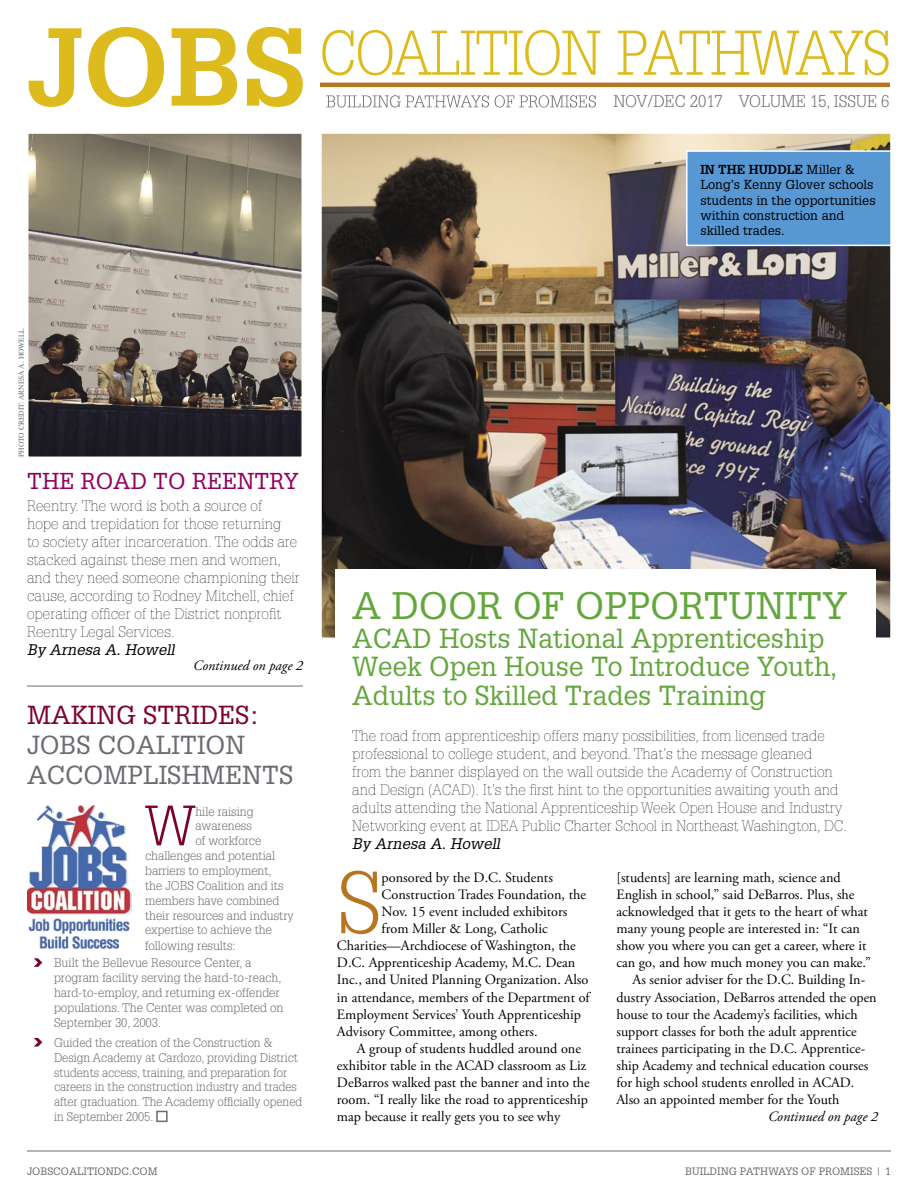
<style>
.page{position:relative;width:918px;height:1188px;background:#fff}
.page>*{position:absolute;margin:0;border:0;box-sizing:border-box;transform-origin:0 0}
.body_text{font:300 85.95px "Glypha LT Std";color:#b77520}
.Strides__body_text{font:300 55.5px "Glypha LT Std";color:#7c002f}
.t1{font:37.5px "Glypha LT Std";color:#63a63c}
.t2{font:27px/28.5px "Glypha LT Std";color:#63a63c}
.t3{font:25.5px "Glypha LT Std";color:#696c70}
.t4{font:25.5px "Glypha LT Std";color:#7c002f}
.t5{font:22.5px "Glypha LT Std";color:#92005e}
.t6{font:300 16.5px "Glypha LT Std";color:#696c70}
.t7{font:100 15px/18px "Glypha LT Std";color:#000}
.t8{font:italic 15px "Glypha LT Std";color:#000}
.body_text-2{font:14.25px/17.1px "Adobe Garamond Pro";color:#000}
.Continued_on{font:italic 14.25px "Adobe Garamond Pro";color:#000}
.t9{font:12.75px/15.3px "Glypha LT Std";color:#000}
.Strides__hanging_indent{font:300 12.3px/14.9px "Glypha LT Std";color:#696c70}
.Strides__body_text-2{font:300 12.3px "Glypha LT Std";color:#696c70}
.footer_right{font:10.5px "Glypha LT Std";color:#696c70}
.t10{font:7.5px "Times";color:#696c70}
.s1{font-weight:700}
</style>
<div class="page">
<img style="left:323px;top:135px;width:566px;height:501px">
<hr style="left:27px;top:1151px;width:864px;height:1px;background:#696c70">
<svg style="left:618px;top:30px;width:271px;height:45px"></svg>
<svg style="left:28px;top:28px;width:53px;height:79px"></svg>
<svg style="left:88px;top:27px;width:76px;height:80px"></svg>
<svg style="left:172px;top:28px;width:65px;height:78px"></svg>
<svg style="left:247px;top:27px;width:56px;height:80px"></svg>
<svg style="left:322px;top:30px;width:278px;height:45px"></svg>
<svg style="left:326px;top:95px;width:163px;height:12px"></svg>
<svg style="left:495px;top:95px;width:101px;height:12px"></svg>
<hr style="left:320px;top:83px;width:570px;height:4px;background:#b77520">
<svg style="left:34px;top:958px;width:8px;height:9px"></svg>
<svg style="left:34px;top:1038px;width:8px;height:9px"></svg>
<div style="left:156px;top:1111px;width:12px;height:11px;border:2px solid #696c70"></div>
<img style="left:27px;top:806px;width:105px;height:144px">
<hr style="left:27px;top:686px;width:276px;height:1px;background:#696c70">
<div style="left:335px;top:569px;width:541px;height:167px;background:#fff"></div>
<div style="left:687px;top:151px;width:204px;height:94px;background:#5798d4"></div>
<div style="left:686px;top:150px;width:206px;height:96px;border:2px solid #fff"></div>
<img style="left:30px;top:135px;width:270px;height:320px">
<div style="left:27px;top:132px;width:276px;height:326px;border:2px solid #fff"></div>
<p class="t6" style="left:613px;top:92px;width:278px">NOV/DEC 2017 VOLUME 15, ISSUE 6</p>
<p class="t9" style="left:700px;top:162px;width:177px"><span class="s1">IN THE HUDDLE</span> Miller &amp;<br>Long’s Kenny Glover schools students in the opportunities within construction and skilled trades.</p>
<p class="t10" style="left:17px;top:457px;width:130px;rotate:-90deg">PHOTO CREDIT: ARNESA A. HOWELL</p>
<p class="t5" style="left:27px;top:467px;width:273px">THE ROAD TO REENTRY</p>
<p class="t7" style="left:27px;top:497px;width:274px">Reentry. The word is both a source of<br>hope and trepidation for those returning<br>to society after incarceration. The odds are stacked against these men and women, and they need someone championing their cause, according to Rodney Mitchell, chief operating officer of the District nonprofit Reentry Legal Services.</p>
<p class="t8" style="left:27px;top:640px;width:149px">By Arnesa A. Howell</p>
<p class="Continued_on" style="left:193px;top:657px;width:111px">Continued on page 2</p>
<p class="t4" style="left:27px;top:699px;width:234px">MAKING STRIDES:</p>
<p class="t3" style="left:27px;top:729px;width:220px">JOBS COALITION</p>
<p class="t3" style="left:27px;top:759px;width:268px">ACCOMPLISHMENTS</p>
<p class="Strides__body_text" style="left:145px;top:794px;width:52px">W</p>
<p class="Strides__body_text-2" style="left:195px;top:804px;width:60px">hile raising</p>
<p class="Strides__body_text-2" style="left:195px;top:819px;width:58px">awareness</p>
<p class="Strides__body_text-2" style="left:195px;top:834px;width:67px">of workforce</p>
<p class="Strides__body_text-2" style="left:145px;top:849px;width:131px">challenges and potential</p>
<p class="Strides__body_text-2" style="left:145px;top:864px;width:128px">barriers to employment,</p>
<p class="Strides__body_text-2" style="left:145px;top:879px;width:140px">the JOBS Coalition and its</p>
<p class="Strides__body_text-2" style="left:145px;top:893px;width:136px">members have combined</p>
<p class="Strides__body_text-2" style="left:145px;top:908px;width:150px">their resources and industry</p>
<p class="Strides__body_text-2" style="left:145px;top:923px;width:128px">expertise to achieve the</p>
<p class="Strides__body_text-2" style="left:145px;top:938px;width:92px">following results:</p>
<p class="Strides__hanging_indent" style="left:54px;top:956px;width:231px">Built the Bellevue Resource Center, a program facility serving the hard-to-reach, hard-to-employ, and returning ex-offender populations. The Center was completed on September 30, 2003.</p>
<p class="Strides__hanging_indent" style="left:54px;top:1035px;width:250px">Guided the creation of the Construction &amp; Design Academy at Cardozo, providing District students access, training, and preparation for careers in the construction industry and trades after graduation. The Academy officially opened in September 2005.</p>
<p class="footer_right" style="left:27px;top:1164px;width:132px">JOBSCOALITIONDC.COM</p>
<p class="t1" style="left:352px;top:583px;width:497px">A DOOR OF OPPORTUNITY</p>
<p class="t2" style="left:352px;top:623px;width:487px">ACAD Hosts National Apprenticeship<br>Week Open House To Introduce Youth,<br>Adults to Skilled Trades Training</p>
<p class="t7" style="left:352px;top:727px;width:496px">The road from apprenticeship offers many possibilities, from licensed trade professional to college student, and beyond. That’s the message gleaned<br>from the banner displayed on the wall outside the Academy of Construction and Design (ACAD). It’s the first hint to the opportunities awaiting youth and adults attending the National Apprenticeship Week Open House and Industry Networking event at IDEA Public Charter School in Northeast Washington, DC.</p>
<p class="t8" style="left:352px;top:834px;width:149px">By Arnesa A. Howell</p>
<p class="body_text" style="left:337px;top:854px;width:46px">S</p>
<p class="body_text-2" style="left:382px;top:869px;width:173px">ponsored by the D.C. Students</p>
<p class="body_text-2" style="left:382px;top:886px;width:206px">Construction Trades Foundation, the</p>
<p class="body_text-2" style="left:382px;top:903px;width:187px">Nov. 15 event included exhibitors</p>
<p class="body_text-2" style="left:382px;top:921px;width:168px">from Miller &amp; Long, Catholic</p>
<p class="body_text-2" style="left:337px;top:938px;width:240px">Charities—Archdiocese of Washington, the</p>
<p class="body_text-2" style="left:337px;top:955px;width:240px">D.C. Apprenticeship Academy, M.C. Dean</p>
<p class="body_text-2" style="left:337px;top:972px;width:253px">Inc., and United Planning Organization. Also</p>
<p class="body_text-2" style="left:337px;top:989px;width:254px">in attendance, members of the Department of</p>
<p class="body_text-2" style="left:337px;top:1006px;width:246px">Employment Services’ Youth Apprenticeship</p>
<p class="body_text-2" style="left:337px;top:1023px;width:202px">Advisory Committee, among others.</p>
<p class="body_text-2" style="left:337px;top:1040px;width:254px;text-indent:20px">A group of students huddled around one exhibitor table in the ACAD classroom as Liz DeBarros walked past the banner and into the room. “I really like the road to apprenticeship map because it really gets you to see why</p>
<p class="body_text-2" style="left:616px;top:869px;width:256px">[students] are learning math, science and English in school,” said DeBarros. Plus, she acknowledged that it gets to the heart of what many young people are interested in: “It can show you where you can get a career, where it can go, and how much money you can make.”</p>
<p class="body_text-2" style="left:616px;top:972px;width:262px;text-indent:16px">As senior adviser for the D.C. Building In&shy;dustry Association, DeBarros attended the open house to tour the Academy’s facilities, which support classes for both the adult apprentice trainees participating in the D.C. Apprentice&shy;ship Academy and technical education courses for high school students enrolled in ACAD.<br>Also an appointed member for the Youth</p>
<p class="Continued_on" style="left:768px;top:1108px;width:111px">Continued on page 2</p>
<p class="footer_right" style="left:685px;top:1164px;width:207px">BUILDING PATHWAYS OF PROMISES | 1</p>
</div>
